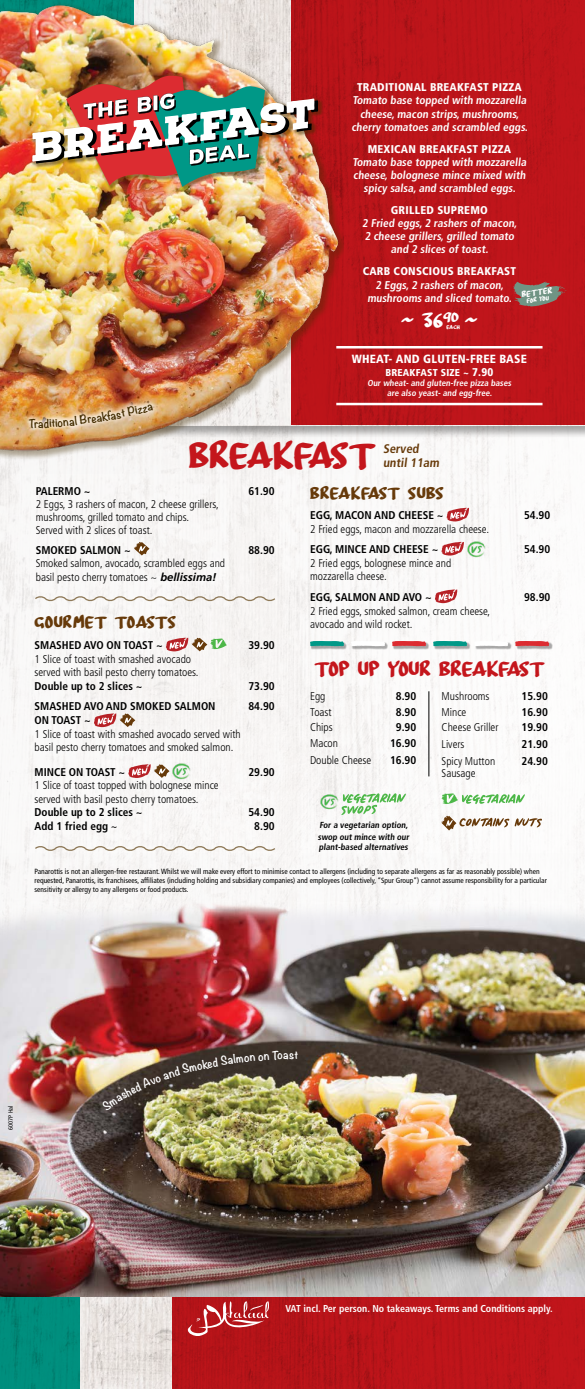
<style>
.page{position:relative;width:585px;height:1389px;background:#fff}
.page>*{position:absolute;margin:0;border:0;box-sizing:border-box;transform-origin:0 0}
.t1{font:37.5px "Board Marker";color:#c4161c}
.t2{font:21.25px "Board Marker";color:#c4161c}
.t3{font:20.38px "Board Marker";color:#fff}
.t4{font:17.5px "Board Marker";letter-spacing:.02em;color:#673a0a}
.t5{font:700 condensed 12.5px/13.8px "Frutiger";color:#673a0a}
.t6{font:900 condensed 11.88px "Frutiger";letter-spacing:.02em;color:#fff}
.t7{font:300 condensed 11.25px/13.5px "Frutiger";color:#000}
.t8{font:700 condensed 11.25px/13.1px "Frutiger";color:#fff;text-align:center}
.t9{font:700 condensed 11.25px "Frutiger";color:#000}
.t10{font:900 condensed 11.25px "Frutiger";letter-spacing:.02em;color:#fff}
.t11{font:700 condensed 10px "Frutiger";color:#fff}
.t12{font:900 condensed 10px "Frutiger";letter-spacing:.02em;color:#fff}
.t13{font:700 condensed 8.75px/10.9px "Frutiger";color:#000}
.t14{font:700 condensed 8.75px/10px "Frutiger";color:#fff;text-align:center}
.t15{font:8.62px "Board Marker";color:#fff}
.t16{font:condensed 7.5px/9px "Frutiger";color:#000}
.t17{font:6.62px "Board Marker";color:#fff}
.t18{font:condensed 6.25px "Frutiger";color:#000}
.t19{font:5.88px "Board Marker";color:#fff}
.s1{font-size:11.25px}
.s2{font-weight:700;font-style:italic;font-stretch:normal}
.s3{font-weight:400}
</style>
<div class="page">
<img style="left:0;top:1089px;width:585px;height:300px">
<div style="left:172px;top:1297px;width:413px;height:92px;background:linear-gradient(to right,#b11318,#bf151a)"></div>
<div style="left:0;top:1297px;width:80px;height:92px;background:#008d7d"></div>
<img style="left:0;top:425px;width:585px;height:664px">
<div style="left:291px;top:0;width:294px;height:425px;background:#bc141a"></div>
<svg style="left:513px;top:282px;width:53px;height:25px"></svg>
<svg style="left:134px;top:542px;width:15px;height:13px"></svg>
<img style="left:0;top:0;width:344px;height:473px">
<svg style="left:166px;top:638px;width:60px;height:13px"></svg>
<svg style="left:94px;top:713px;width:41px;height:14px"></svg>
<svg style="left:128px;top:764px;width:41px;height:14px"></svg>
<div style="left:310px;top:641px;width:242px;height:9px;background:#000;opacity:.33"></div>
<svg style="left:310px;top:641px;width:34px;height:5px"></svg>
<svg style="left:351px;top:641px;width:34px;height:5px"></svg>
<svg style="left:392px;top:641px;width:34px;height:5px"></svg>
<svg style="left:433px;top:641px;width:34px;height:5px"></svg>
<svg style="left:474px;top:641px;width:34px;height:5px"></svg>
<svg style="left:515px;top:641px;width:34px;height:5px"></svg>
<svg style="left:446px;top:508px;width:23px;height:14px"></svg>
<svg style="left:441px;top:542px;width:23px;height:14px"></svg>
<svg style="left:435px;top:589px;width:22px;height:14px"></svg>
<div style="left:31px;top:74px;width:292px;height:118px;background:#432c00;opacity:.5"></div>
<img style="left:32px;top:75px;width:286px;height:112px">
<hr style="left:336px;top:346px;width:206px;height:3px;background:#fff">
<hr style="left:336px;top:403px;width:206px;height:2px;background:#fff">
<img style="left:464px;top:541px;width:25px;height:18px">
<svg style="left:34px;top:844px;width:242px;height:9px"></svg>
<svg style="left:34px;top:594px;width:242px;height:9px"></svg>
<img style="left:169px;top:763px;width:25px;height:18px">
<svg style="left:188px;top:1301px;width:81px;height:35px;background:#c04044"></svg>
<svg style="left:441px;top:816px;width:101px;height:14px"></svg>
<svg style="left:441px;top:793px;width:84px;height:11px"></svg>
<svg style="left:341px;top:793px;width:65px;height:22px"></svg>
<img style="left:317px;top:793px;width:26px;height:19px">
<hr style="left:428px;top:691px;width:1px;height:85px;background:#000">
<img style="left:22px;top:392px;width:138px;height:49px">
<img style="left:101px;top:1050px;width:197px;height:61px">
<p class="t10" style="left:357px;top:81px;width:166px">TRADITIONAL BREAKFAST PIZZA</p>
<p class="t8" style="left:351px;top:94px;width:179px">Tomato base topped with mozzarella cheese, macon strips, mushrooms, cherry tomatoes and scrambled eggs.</p>
<p class="t10" style="left:367px;top:142px;width:145px">MEXICAN BREAKFAST PIZZA</p>
<p class="t8" style="left:352px;top:155px;width:177px">Tomato base topped with mozzarella cheese, bolognese mince mixed with spicy salsa, and scrambled eggs.</p>
<p class="t10" style="left:391px;top:203px;width:98px">GRILLED SUPREMO</p>
<p class="t8" style="left:362px;top:217px;width:158px">2 Fried eggs, 2 rashers of macon,<br>2 cheese grillers, grilled tomato and 2 slices of toast.</p>
<p class="t10" style="left:362px;top:265px;width:155px">CARB CONSCIOUS BREAKFAST</p>
<p class="t8" style="left:367px;top:278px;width:147px">2 Eggs, 2 rashers of macon, mushrooms and sliced tomato.</p>
<h3 class="t3" style="left:401px;top:309px;width:78px">~ 36<sup>90</sup> ~</h3>
<p class="t19" style="left:446px;top:323px;width:15px">EACH</p>
<p class="t6" style="left:352px;top:352px;width:177px">WHEAT- AND GLUTEN-FREE BASE</p>
<p class="t12" style="left:385px;top:366px;width:109px">BREAKFAST SIZE ~ <span class="s1">7.90</span></p>
<p class="t14" style="left:367px;top:378px;width:147px">Our wheat- and gluten-free pizza bases are also yeast- and egg-free.</p>
<p class="t15" style="left:520px;top:289px;width:32px;rotate:-8deg">BETTER</p>
<p class="t17" style="left:526px;top:297px;width:24px;rotate:-9deg">FOR YOU</p>
<h1 class="t1" style="left:189px;top:433px;width:189px">BREAKFAST</h1>
<p class="t5" style="left:383px;top:442px;width:59px">Served until 11am</p>
<p class="t9" style="left:36px;top:484px;width:56px">PALERMO ~</p>
<p class="t9" style="left:248px;top:484px;width:28px">61.90</p>
<p class="t7" style="left:36px;top:498px;width:184px;line-height:13.1px">2 Eggs, 3 rashers of macon, 2 cheese grillers, mushrooms, grilled tomato and chips.<br>Served with 2 slices of toast.</p>
<p class="t9" style="left:36px;top:544px;width:97px">SMOKED SALMON ~</p>
<p class="t9" style="left:248px;top:544px;width:28px">88.90</p>
<p class="t7" style="left:36px;top:557px;width:191px;line-height:13.1px">Smoked salmon, avocado, scrambled eggs and basil pesto cherry tomatoes ~ <span class="s2">bellissima!</span></p>
<h3 class="t4" style="left:35px;top:612px;width:143px">GOURMET TOASTS</h3>
<p class="t9" style="left:35px;top:639px;width:130px">SMASHED AVO ON TOAST ~</p>
<p class="t9" style="left:248px;top:639px;width:28px">39.90</p>
<p class="t7" style="left:35px;top:652px;width:165px">1 Slice of toast with smashed avocado served with basil pesto cherry tomatoes.</p>
<p class="t9" style="left:35px;top:679px;width:110px">Double up to 2 slices ~</p>
<p class="t9" style="left:248px;top:679px;width:28px">73.90</p>
<p class="t9" style="left:35px;top:700px;width:182px">SMASHED AVO AND SMOKED SALMON</p>
<p class="t9" style="left:248px;top:700px;width:28px">84.90</p>
<p class="t9" style="left:35px;top:714px;width:58px">ON TOAST ~</p>
<p class="t7" style="left:35px;top:727px;width:208px">1 Slice of toast with smashed avocado served with basil pesto cherry tomatoes and smoked salmon.</p>
<p class="t9" style="left:35px;top:765px;width:92px">MINCE ON TOAST ~</p>
<p class="t9" style="left:248px;top:765px;width:28px">29.90</p>
<p class="t7" style="left:35px;top:779px;width:185px">1 Slice of toast topped with bolognese mince served with basil pesto cherry tomatoes.</p>
<p class="t9" style="left:35px;top:806px;width:110px">Double up to 2 slices ~</p>
<p class="t9" style="left:248px;top:806px;width:28px">54.90</p>
<p class="t9" style="left:35px;top:819px;width:85px">Add 1 fried egg <span class="s3">~</span></p>
<p class="t9" style="left:254px;top:819px;width:22px">8.90</p>
<h3 class="t4" style="left:310px;top:482px;width:135px">BREAKFAST SUBS</h3>
<p class="t9" style="left:310px;top:509px;width:135px">EGG, MACON AND CHEESE ~</p>
<p class="t9" style="left:524px;top:509px;width:28px">54.90</p>
<p class="t7" style="left:310px;top:522px;width:180px">2 Fried eggs, macon and mozzarella cheese.</p>
<p class="t9" style="left:310px;top:543px;width:130px">EGG, MINCE AND CHEESE ~</p>
<p class="t9" style="left:524px;top:543px;width:28px">54.90</p>
<p class="t7" style="left:310px;top:556px;width:143px">2 Fried eggs, bolognese mince and mozzarella cheese.</p>
<p class="t9" style="left:310px;top:590px;width:123px">EGG, SALMON AND AVO ~</p>
<p class="t9" style="left:524px;top:590px;width:28px">98.90</p>
<p class="t7" style="left:310px;top:604px;width:181px">2 Fried eggs, smoked salmon, cream cheese, avocado and wild rocket.</p>
<h2 class="t2" style="left:314px;top:656px;width:232px">TOP UP YOUR BREAKFAST</h2>
<p class="t7" style="left:310px;top:689px;width:17px">Egg</p>
<p class="t9" style="left:396px;top:689px;width:22px">8.90</p>
<p class="t7" style="left:310px;top:705px;width:23px">Toast</p>
<p class="t9" style="left:396px;top:705px;width:22px">8.90</p>
<p class="t7" style="left:310px;top:721px;width:24px">Chips</p>
<p class="t9" style="left:396px;top:721px;width:22px">9.90</p>
<p class="t7" style="left:310px;top:737px;width:29px">Macon</p>
<p class="t9" style="left:390px;top:737px;width:28px">16.90</p>
<p class="t7" style="left:310px;top:753px;width:63px">Double Cheese</p>
<p class="t9" style="left:390px;top:753px;width:28px">16.90</p>
<p class="t13" style="left:318px;top:820px;width:94px">For a vegetarian option, swop out mince with our plant-based alternatives</p>
<p class="t7" style="left:441px;top:689px;width:49px">Mushrooms</p>
<p class="t9" style="left:521px;top:689px;width:28px">15.90</p>
<p class="t7" style="left:441px;top:705px;width:26px">Mince</p>
<p class="t9" style="left:521px;top:705px;width:28px">16.90</p>
<p class="t7" style="left:441px;top:721px;width:58px">Cheese Griller</p>
<p class="t9" style="left:521px;top:721px;width:28px">19.90</p>
<p class="t7" style="left:441px;top:738px;width:24px">Livers</p>
<p class="t9" style="left:521px;top:737px;width:28px">21.90</p>
<p class="t7" style="left:441px;top:754px;width:55px">Spicy Mutton</p>
<p class="t9" style="left:521px;top:754px;width:28px">24.90</p>
<p class="t7" style="left:441px;top:767px;width:35px">Sausage</p>
<p class="t16" style="left:35px;top:867px;width:514px">Panarottis is not an allergen-free restaurant. Whilst we will make every effort to minimise contact to allergens (including to separate allergens as far as reasonably possible) when requested, Panarottis, its franchisees, affiliates (including holding and subsidiary companies) and employees (collectively, “Spur Group”) cannot assume responsibility for a particular sensitivity or allergy to any allergens or food products.</p>
<p class="t18" style="left:7px;top:1130px;width:26px;rotate:-90deg">6007P Hal</p>
<p class="t11" style="left:285px;top:1303px;width:269px">VAT incl. Per person. No takeaways. Terms and Conditions apply.</p>
</div>
